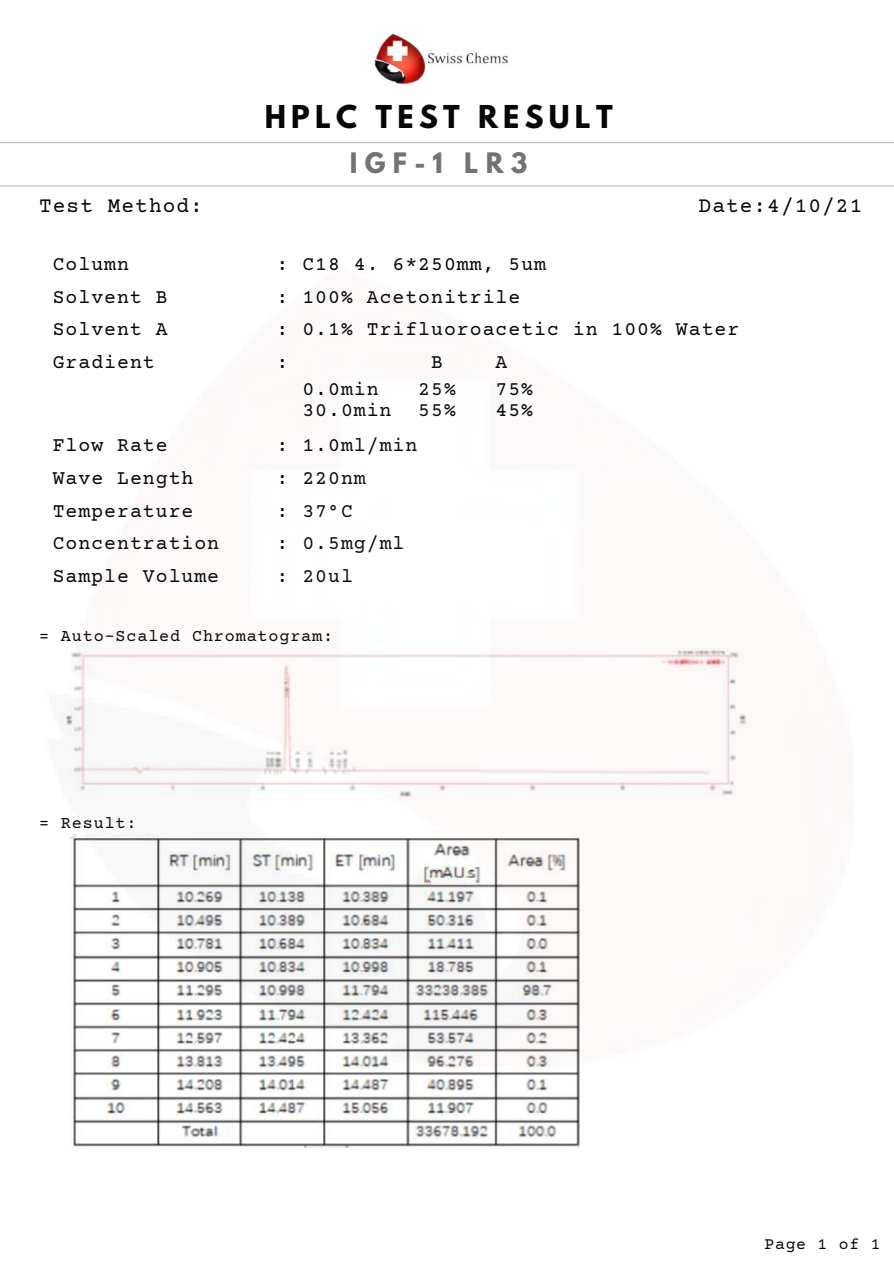
<style>
.page{position:relative;width:894px;height:1264px;background:#fff}
.page>*{position:absolute;margin:0;border:0;box-sizing:border-box;transform-origin:0 0}
.t1{font:700 27.9px "League Spartan";letter-spacing:.19em;color:#050707}
.t2{font:700 25.05px "League Spartan";letter-spacing:.29em;color:#737373}
.t3{font:21.15px "Courier Prime";letter-spacing:.05em;color:#050707}
.t4{font:19.8px/32.7px "Courier Prime";letter-spacing:.05em;color:#050707}
.t5{font:16.8px "Courier Prime";letter-spacing:.05em;color:#050707}
.t6{font:16.35px "Courier Prime";letter-spacing:.05em;color:#050707}
</style>
<div class="page">
<img style="left:374px;top:33px;width:135px;height:52px">
<hr style="left:0;top:185px;width:893px;height:2px;background:#d5d8d3">
<svg style="left:0;top:142px;width:893px;height:2px;background:#d5d8d3"></svg>
<img style="left:60px;top:647px;width:693px;height:500px">
<h1 class="t1" style="left:265px;top:103px;width:349px">HPLC TEST RESULT</h1>
<p class="t2" style="left:350px;top:151px;width:179px">IGF-1 LR3</p>
<p class="t3" style="left:39px;top:196px;width:165px">Test Method:</p>
<p class="t3" style="left:698px;top:196px;width:165px">Date:4/10/21</p>
<p class="t4" style="left:53px;top:249px;width:116px">Column<br>Solvent B<br>Solvent A<br>Gradient</p>
<p class="t4" style="left:276px;top:249px;width:464px">: C18 4. 6*250mm, 5um<br>: 100% Acetonitrile<br>: 0.1% Trifluoroacetic in 100% Water :</p>
<p class="t4" style="left:431px;top:347px;width:13px">B</p>
<p class="t4" style="left:495px;top:347px;width:13px">A</p>
<p class="t4" style="left:302px;top:374px;width:78px">0.0min</p>
<p class="t4" style="left:418px;top:374px;width:39px">25%</p>
<p class="t4" style="left:495px;top:374px;width:39px">75%</p>
<p class="t4" style="left:302px;top:395px;width:91px">30.0min</p>
<p class="t4" style="left:418px;top:395px;width:39px">55%</p>
<p class="t4" style="left:495px;top:395px;width:39px">45%</p>
<p class="t4" style="left:53px;top:431px;width:168px">Flow Rate<br>Wave Length<br>Temperature<br>Concentration<br>Sample Volume</p>
<p class="t4" style="left:276px;top:431px;width:142px">: 1.0ml/min : 220nm<br>: 37°C<br>: 0.5mg/ml : 20ul</p>
<p class="t5" style="left:39px;top:628px;width:295px">= Auto-Scaled Chromatogram:</p>
<p class="t5" style="left:39px;top:814px;width:99px">= Result:</p>
<p class="t6" style="left:764px;top:1236px;width:117px">Page 1 of 1</p>
</div>
